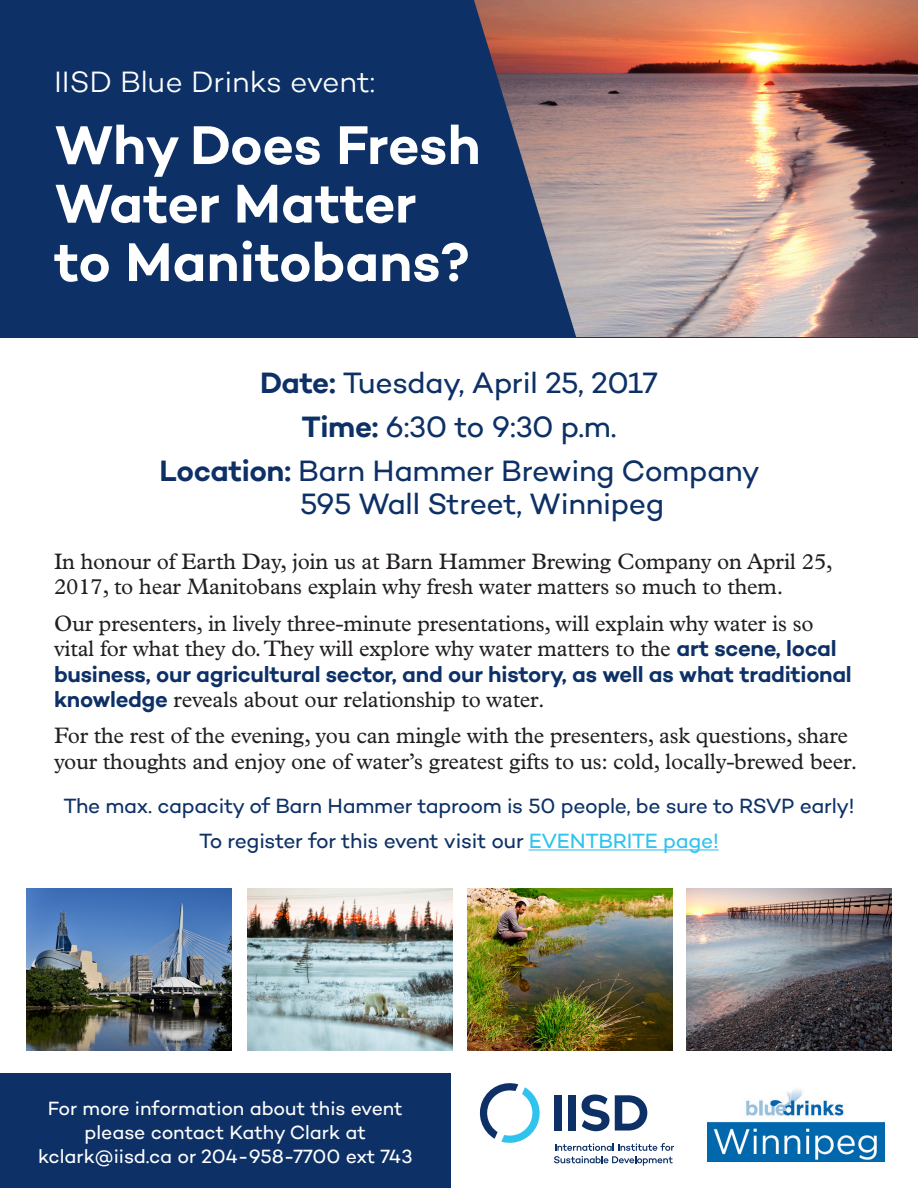
<style>
.page{position:relative;width:918px;height:1188px;background:#fff}
.page>*{position:absolute;margin:0;border:0;box-sizing:border-box;transform-origin:0 0}
.t1{font:600 55.5px/58.5px "Campton";letter-spacing:-.005em;color:#fff}
.Body_copy{font:30px/33px "Campton";letter-spacing:-.015em;color:#0d3166}
.t2{font:300 30px "Campton";color:#fff}
.Body_copy-2{font:22.5px/25.5px "Plantin MT Pro";letter-spacing:-.01em;color:#231f20}
.Body_copy-3{font:21px "Campton";letter-spacing:-.015em;color:#0d3166}
.t3{font:19.5px/24px "Campton";letter-spacing:-.005em;color:#fff;text-align:center}
.s1{font-weight:600}
.s2{font-family:"Campton";font-weight:600;color:#0d3166}
.s3{color:#2fc3ed}
</style>
<div class="page">
<div style="left:0;top:0;width:918px;height:338px;background:#0d3166"></div>
<img style="left:474px;top:0;width:444px;height:337px">
<div style="left:0;top:1074px;width:451px;height:114px;background:#0d3166"></div>
<hr style="left:529px;top:849px;width:190px;height:1px;background:#2fc3ed">
<img style="left:26px;top:889px;width:206px;height:162px">
<img style="left:467px;top:889px;width:205px;height:162px">
<img style="left:248px;top:889px;width:205px;height:162px">
<img style="left:686px;top:889px;width:206px;height:162px">
<img style="left:707px;top:1089px;width:177px;height:72px">
<svg style="left:479px;top:1083px;width:61px;height:60px"></svg>
<svg style="left:554px;top:1143px;width:120px;height:23px"></svg>
<div style="left:555px;top:1095px;width:7px;height:36px;background:#0d3166"></div>
<div style="left:568px;top:1095px;width:8px;height:36px;background:#0d3166"></div>
<svg style="left:582px;top:1095px;width:65px;height:36px"></svg>
<p class="t2" style="left:54px;top:63px;width:323px">IISD Blue Drinks event:</p>
<p class="t1" style="left:54px;top:115px;width:428px">Why Does Fresh<br>Water Matter to Manitobans?</p>
<p class="Body_copy" style="left:260px;top:366px;width:399px"><span class="s1">Date:</span> Tuesday, April 25, 2017</p>
<p class="Body_copy" style="left:301px;top:410px;width:317px"><span class="s1">Time:</span> 6:30 to 9:30 p.m.</p>
<p class="Body_copy" style="left:300px;top:454px;width:462px;text-indent:-141px"><span class="s1">Location:</span> Barn Hammer Brewing Company<br>595 Wall Street, Winnipeg</p>
<p class="Body_copy-2" style="left:54px;top:549px;width:780px">In honour of Earth Day, join us at Barn Hammer Brewing Company on April 25,<br>2017, to hear Manitobans explain why fresh water matters so much to them.</p>
<p class="Body_copy-2" style="left:54px;top:610px;width:799px">Our presenters, in lively three-minute presentations, will explain why water is so vital for what they do. They will explore why water matters to the <span class="s2">art scene, local business, our agricultural sector, and our history, as well as what traditional knowledge</span> reveals about our relationship to water.</p>
<p class="Body_copy-2" style="left:54px;top:723px;width:805px">For the rest of the evening, you can mingle with the presenters, ask questions, share your thoughts and enjoy one of water’s greatest gifts to us: cold, locally-brewed beer.</p>
<p class="Body_copy-3" style="left:63px;top:793px;width:793px">The max. capacity of Barn Hammer taproom is 50 people, be sure to RSVP early!</p>
<p class="Body_copy-3" style="left:199px;top:828px;width:521px">To register for this event visit our <span class="s3">EVENTBRITE page!</span></p>
<p class="t3" style="left:38px;top:1095px;width:376px">For more information about this event please contact Kathy Clark at kclark@iisd.ca or 204-958-7700 ext 743</p>
</div>
